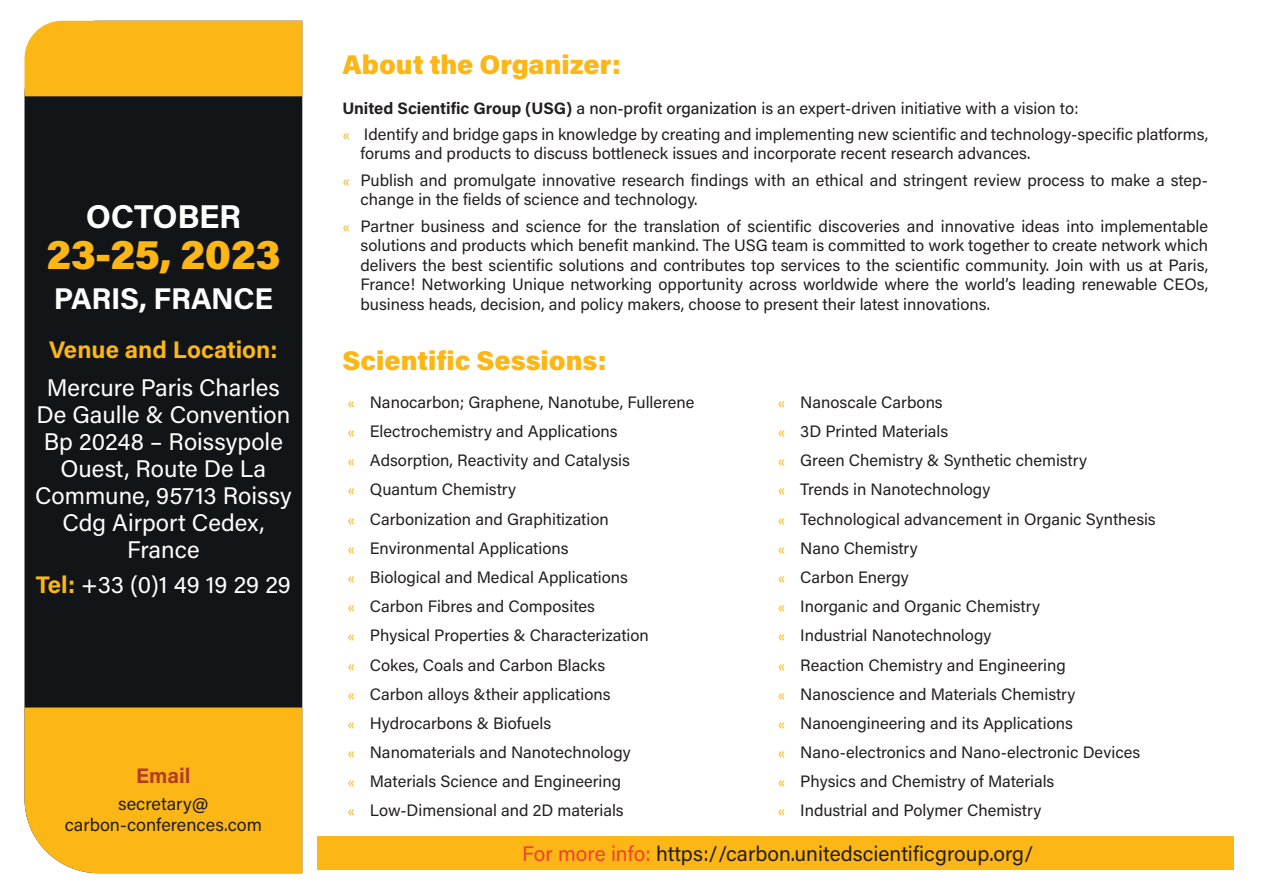
<style>
.page{position:relative;width:1263px;height:894px;background:#fff}
.page>*{position:absolute;margin:0;border:0;box-sizing:border-box;transform-origin:0 0}
.Pa1{font:900 42px "Acumin Pro";letter-spacing:-.005em;color:#fcb615}
.Pa1-2{font:700 33px "Acumin Pro";letter-spacing:-.01em;color:#fff}
.Pa1-3{font:700 30px "Acumin Pro";letter-spacing:-.015em;color:#fff}
.Pa6{font:900 27px "Acumin Pro";color:#fcb615}
.Pa1-4{font:24px/27px "Acumin Pro";color:#fff;text-align:center}
.Pa1-5{font:700 24px "Acumin Pro";color:#fcb615}
.Pa0{font:21px "Acumin Pro";color:#231f20}
.t1{font:700 21px "Acumin Pro";color:#b63c26}
.t2{font:18px/21px "Acumin Pro";color:#231f20;text-align:center}
.t3{font:16.5px/19.5px "Acumin Pro";color:#231f20}
.s1{font-weight:700;color:#fcb615}
.s2{font-weight:700}
.s3{font-weight:500}
.s4{font-family:"Avenir LT Std";font-size:15px;color:#fcb615}
.s5{color:#ef422e}
</style>
<div class="page">
<div style="left:25px;top:96px;width:277px;height:611px;background:#121517"></div>
<div style="left:25px;top:21px;width:277px;height:75px;background:#fcb615"></div>
<div style="left:25px;top:707px;width:277px;height:165px;background:#fcb615"></div>
<div style="left:317px;top:836px;width:916px;height:33px;background:#fcb615"></div>
<p class="Pa1-2" style="left:86px;top:193px;width:156px">OCTOBER</p>
<p class="Pa1" style="left:46px;top:224px;width:236px">23-25, 2023</p>
<p class="Pa1-3" style="left:54px;top:277px;width:220px">PARIS, FRANCE</p>
<p class="Pa1-5" style="left:49px;top:332px;width:230px">Venue and Location:</p>
<p class="Pa1-4" style="left:35px;top:373px;width:258px">Mercure Paris Charles<br>De Gaulle &amp; Convention<br>Bp 20248 – Roissypole<br>Ouest, Route De La<br>Commune, 95713 Roissy<br>Cdg Airport Cedex,<br>France</p>
<p class="Pa1-4" style="left:36px;top:570px;width:257px"><span class="s1">Tel:</span> +33 (0)1 49 19 29 29</p>
<p class="t1" style="left:136px;top:760px;width:56px">Email</p>
<p class="t2" style="left:65px;top:792px;width:199px">secretary@ carbon-conferences.com</p>
<p class="Pa6" style="left:342px;top:45px;width:280px">About the Organizer:</p>
<p class="t3" style="left:342px;top:97px;width:737px"><span class="s2">United Scientific Group (USG)</span> <span class="s3">a non-profit organization</span> is an expert-driven initiative with a vision to:</p>
<p class="t3" style="left:360px;top:124px;width:849px;text-indent:-18px"><span class="s4">«</span> Identify and bridge gaps in knowledge by creating and implementing new scientific and technology-specific platforms, forums and products to discuss bottleneck issues and incorporate recent research advances.</p>
<p class="t3" style="left:360px;top:169px;width:849px;text-indent:-18px"><span class="s4">«</span> Publish and promulgate innovative research findings with an ethical and stringent review process to make a step&shy;change in the fields of science and technology.</p>
<p class="t3" style="left:360px;top:215px;width:849px;text-align:justify;text-indent:-18px"><span class="s4">«</span> Partner business and science for the translation of scientific discoveries and innovative ideas into implementable solutions and products which benefit mankind. The USG team is committed to work together to create network which delivers the best scientific solutions and contributes top services to the scientific community. Join with us at Paris, France! Networking Unique networking opportunity across worldwide where the world’s leading renewable CEOs, business heads, decision, and policy makers, choose to present their latest innovations.</p>
<p class="Pa6" style="left:342px;top:341px;width:265px">Scientific Sessions:</p>
<p class="t3" style="left:347px;top:391px;width:348px"><span class="s4">«</span> Nanocarbon; Graphene, Nanotube, Fullerene</p>
<p class="t3" style="left:347px;top:420px;width:272px"><span class="s4">«</span> Electrochemistry and Applications</p>
<p class="t3" style="left:347px;top:450px;width:284px"><span class="s4">«</span> Adsorption, Reactivity and Catalysis</p>
<p class="t3" style="left:347px;top:479px;width:170px"><span class="s4">«</span> Quantum Chemistry</p>
<p class="t3" style="left:347px;top:508px;width:263px"><span class="s4">«</span> Carbonization and Graphitization</p>
<p class="t3" style="left:347px;top:537px;width:223px"><span class="s4">«</span> Environmental Applications</p>
<p class="t3" style="left:347px;top:566px;width:282px"><span class="s4">«</span> Biological and Medical Applications</p>
<p class="t3" style="left:347px;top:595px;width:249px"><span class="s4">«</span> Carbon Fibres and Composites</p>
<p class="t3" style="left:347px;top:625px;width:303px"><span class="s4">«</span> Physical Properties &amp; Characterization</p>
<p class="t3" style="left:347px;top:654px;width:259px"><span class="s4">«</span> Cokes, Coals and Carbon Blacks</p>
<p class="t3" style="left:347px;top:683px;width:265px"><span class="s4">«</span> Carbon alloys &amp;their applications</p>
<p class="t3" style="left:347px;top:712px;width:205px"><span class="s4">«</span> Hydrocarbons &amp; Biofuels</p>
<p class="t3" style="left:347px;top:741px;width:285px"><span class="s4">«</span> Nanomaterials and Nanotechnology</p>
<p class="t3" style="left:347px;top:770px;width:275px"><span class="s4">«</span> Materials Science and Engineering</p>
<p class="t3" style="left:347px;top:800px;width:278px"><span class="s4">«</span> Low-Dimensional and 2D materials</p>
<p class="t3" style="left:778px;top:391px;width:166px"><span class="s4">«</span> Nanoscale Carbons</p>
<p class="t3" style="left:778px;top:420px;width:172px"><span class="s4">«</span> 3D Printed Materials</p>
<p class="t3" style="left:778px;top:450px;width:311px"><span class="s4">«</span> Green Chemistry &amp; Synthetic chemistry</p>
<p class="t3" style="left:778px;top:479px;width:214px"><span class="s4">«</span> Trends in Nanotechnology</p>
<p class="t3" style="left:778px;top:508px;width:379px"><span class="s4">«</span> Technological advancement in Organic Synthesis</p>
<p class="t3" style="left:778px;top:537px;width:141px"><span class="s4">«</span> Nano Chemistry</p>
<p class="t3" style="left:778px;top:566px;width:133px"><span class="s4">«</span> Carbon Energy</p>
<p class="t3" style="left:778px;top:595px;width:264px"><span class="s4">«</span> Inorganic and Organic Chemistry</p>
<p class="t3" style="left:778px;top:625px;width:215px"><span class="s4">«</span> Industrial Nanotechnology</p>
<p class="t3" style="left:778px;top:654px;width:289px"><span class="s4">«</span> Reaction Chemistry and Engineering</p>
<p class="t3" style="left:778px;top:683px;width:299px"><span class="s4">«</span> Nanoscience and Materials Chemistry</p>
<p class="t3" style="left:778px;top:712px;width:296px"><span class="s4">«</span> Nanoengineering and its Applications</p>
<p class="t3" style="left:778px;top:741px;width:364px"><span class="s4">«</span> Nano-electronics and Nano-electronic Devices</p>
<p class="t3" style="left:778px;top:770px;width:278px"><span class="s4">«</span> Physics and Chemistry of Materials</p>
<p class="t3" style="left:778px;top:800px;width:265px"><span class="s4">«</span> Industrial and Polymer Chemistry</p>
<p class="Pa0" style="left:522px;top:838px;width:513px"><span class="s5">For more info:</span> https://carbon.unitedscientificgroup.org/</p>
</div>
